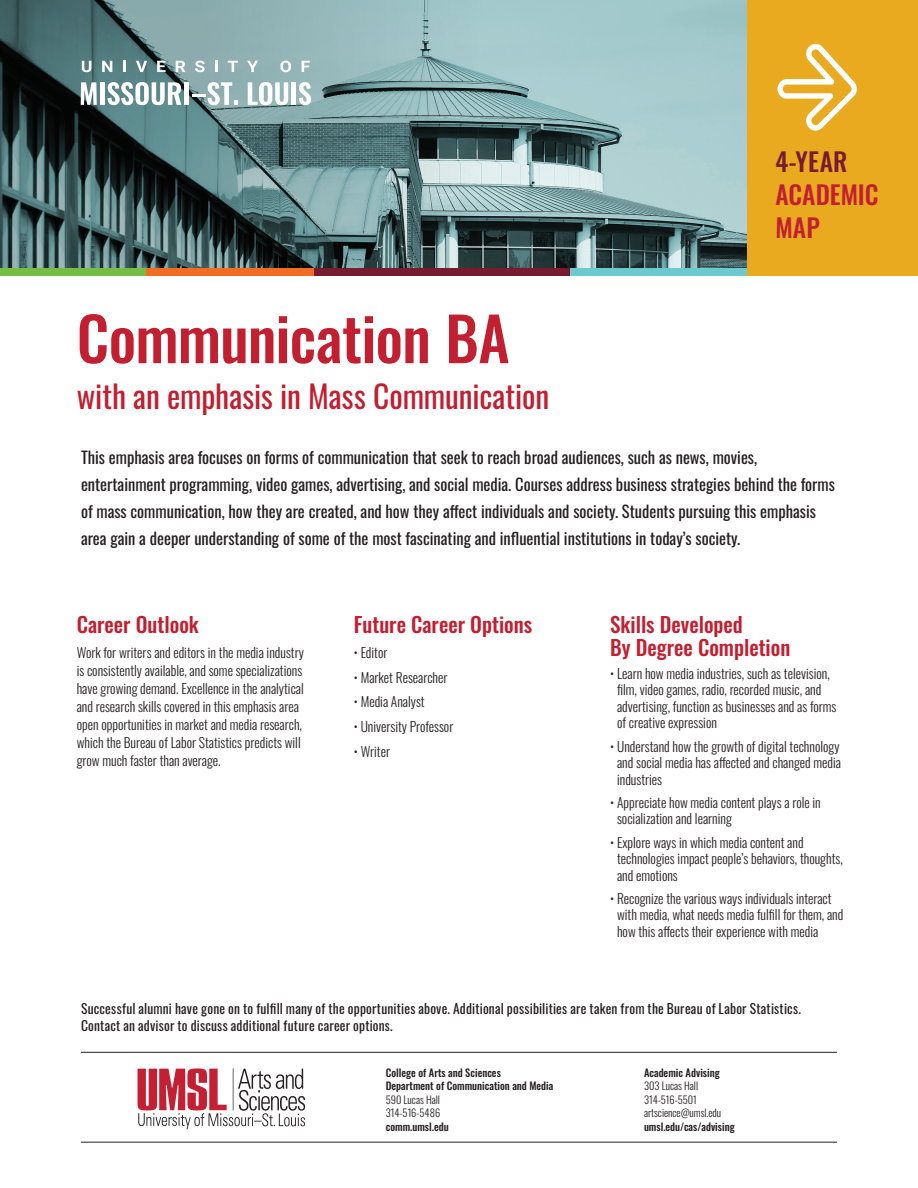
<style>
.page{position:relative;width:918px;height:1188px;background:#fff}
.page>*{position:absolute;margin:0;border:0;box-sizing:border-box;transform-origin:0 0}
.t1{font:500 60px "Oswald";letter-spacing:-.01em;color:#c21f31}
.t2{font:31.5px "Oswald";letter-spacing:-.005em;color:#c21f31}
.t3{font:500 25.5px "Oswald";color:#c21f31}
.t4{font:500 25.5px "Oswald";color:#791b2f}
.t5{font:500 21px/22.5px "Oswald";color:#c21f31}
.t6{font:16.5px/27px "Oswald";color:#231f20}
.t7{font:300 13.5px/16.5px "Oswald";color:#231f20}
.t8{font:13.5px/16.5px "Oswald";letter-spacing:.015em;color:#231f20}
.t9{font:500 10.5px/13.5px "Oswald";color:#231f20}
.t10{font:300 10.5px "Oswald";color:#231f20}
.s1{font-weight:300}
</style>
<div class="page">
<img style="left:564px;top:0;width:183px;height:268px">
<svg style="left:138px;top:1068px;width:167px;height:61px"></svg>
<hr style="left:81px;top:1052px;width:756px;height:1px;background:#231f20">
<hr style="left:81px;top:1142px;width:756px;height:1px;background:#231f20">
<svg style="left:0;top:0;width:564px;height:268px;background:#617f81"></svg>
<div style="left:678px;top:268px;width:240px;height:8px;background:#eaaa20"></div>
<div style="left:556px;top:268px;width:191px;height:8px;background:#6acacf"></div>
<div style="left:263px;top:268px;width:306px;height:7px;background:#791b2f"></div>
<div style="left:135px;top:268px;width:178px;height:7px;background:#f36c24"></div>
<div style="left:0;top:268px;width:145px;height:7px;background:#75be43"></div>
<svg style="left:82px;top:61px;width:9px;height:11px"></svg>
<svg style="left:102px;top:61px;width:10px;height:11px"></svg>
<svg style="left:123px;top:61px;width:3px;height:11px"></svg>
<svg style="left:136px;top:61px;width:11px;height:11px"></svg>
<svg style="left:157px;top:61px;width:9px;height:11px"></svg>
<svg style="left:176px;top:61px;width:9px;height:11px"></svg>
<svg style="left:195px;top:61px;width:10px;height:11px"></svg>
<svg style="left:215px;top:61px;width:3px;height:11px"></svg>
<svg style="left:228px;top:61px;width:10px;height:11px"></svg>
<svg style="left:247px;top:61px;width:11px;height:11px"></svg>
<svg style="left:280px;top:61px;width:11px;height:11px"></svg>
<svg style="left:302px;top:61px;width:8px;height:11px"></svg>
<svg style="left:81px;top:82px;width:16px;height:23px"></svg>
<div style="left:100px;top:82px;width:5px;height:23px;background:#fff"></div>
<svg style="left:108px;top:82px;width:73px;height:23px"></svg>
<div style="left:184px;top:82px;width:5px;height:23px;background:#fff"></div>
<hr style="left:192px;top:94px;width:14px;height:3px;background:#fff">
<svg style="left:208px;top:82px;width:30px;height:23px"></svg>
<svg style="left:248px;top:82px;width:40px;height:23px"></svg>
<hr style="left:292px;top:82px;width:4px;height:23px;background:#fff">
<svg style="left:299px;top:82px;width:12px;height:23px"></svg>
<div style="left:747px;top:0;width:171px;height:274px;background:#eaaa20"></div>
<svg style="left:778px;top:44px;width:79px;height:87px"></svg>
<p class="t4" style="left:775px;top:148px;width:74px">4-YEAR</p>
<p class="t3" style="left:775px;top:181px;width:105px">ACADEMIC</p>
<p class="t3" style="left:775px;top:214px;width:46px">MAP</p>
<p class="t1" style="left:77px;top:307px;width:434px">Communication BA</p>
<p class="t2" style="left:77px;top:368px;width:474px">with an emphasis in Mass Communication</p>
<p class="t6" style="left:81px;top:442px;width:756px">This emphasis area focuses on forms of communication that seek to reach broad audiences, such as news, movies, entertainment programming, video games, advertising, and social media. Courses address business strategies behind the forms of mass communication, how they are created, and how they affect individuals and society. Students pursuing this emphasis area gain a deeper understanding of some of the most fascinating and influential institutions in today’s society.</p>
<p class="t5" style="left:77px;top:615px;width:124px">Career Outlook</p>
<p class="t7" style="left:77px;top:642px;width:229px;line-height:18px">Work for writers and editors in the media industry is consistently available, and some specializations have growing demand. Excellence in the analytical and research skills covered in this emphasis area open opportunities in market and media research, which the Bureau of Labor Statistics predicts will grow much faster than average.</p>
<p class="t5" style="left:354px;top:615px;width:180px">Future Career Options</p>
<p class="t7" style="left:354px;top:643px;width:35px">• Editor</p>
<p class="t7" style="left:354px;top:667px;width:95px">• Market Researcher</p>
<p class="t7" style="left:354px;top:692px;width:72px">• Media Analyst</p>
<p class="t7" style="left:354px;top:717px;width:101px">• University Professor</p>
<p class="t7" style="left:354px;top:742px;width:38px">• Writer</p>
<p class="t5" style="left:610px;top:615px;width:182px">Skills Developed<br>By Degree Completion</p>
<p class="t7" style="left:617px;top:664px;width:221px;text-indent:-7px">• Learn how media industries, such as television, film, video games, radio, recorded music, and advertising, function as businesses and as forms of creative expression</p>
<p class="t7" style="left:617px;top:736px;width:225px;text-align:justify;text-indent:-7px">• Understand how the growth of digital technology and social media has affected and changed media industries</p>
<p class="t7" style="left:617px;top:793px;width:205px;text-indent:-7px">• Appreciate how media content plays a role in socialization and learning</p>
<p class="t7" style="left:617px;top:832px;width:227px;text-indent:-7px">• Explore ways in which media content and technologies impact people’s behaviors, thoughts, and emotions</p>
<p class="t7" style="left:617px;top:889px;width:228px;text-indent:-7px">• Recognize the various ways individuals interact with media, what needs media fulfill for them, and how this affects their experience with media</p>
<p class="t8" style="left:81px;top:999px;width:721px">Successful alumni have gone on to fulfill many of the opportunities above. Additional possibilities are taken from the Bureau of Labor Statistics.<br>Contact an advisor to discuss additional future career options.</p>
<p class="t9" style="left:386px;top:1066px;width:117px">College of Arts and Sciences</p>
<p class="t9" style="left:386px;top:1080px;width:169px">Department of Communication and Media</p>
<p class="t10" style="left:386px;top:1090px;width:56px">590 Lucas Hall</p>
<p class="t10" style="left:386px;top:1103px;width:56px">314-516-5486</p>
<p class="t9" style="left:386px;top:1120px;width:64px">comm.umsl.edu</p>
<p class="t9" style="left:644px;top:1066px;width:77px">Academic Advising<br><span class="s1">303 Lucas Hall</span></p>
<p class="t10" style="left:644px;top:1090px;width:54px">314-516-5501</p>
<p class="t10" style="left:644px;top:1103px;width:79px">artscience@umsl.edu</p>
<p class="t9" style="left:644px;top:1120px;width:92px">umsl.edu/cas/advising</p>
</div>
